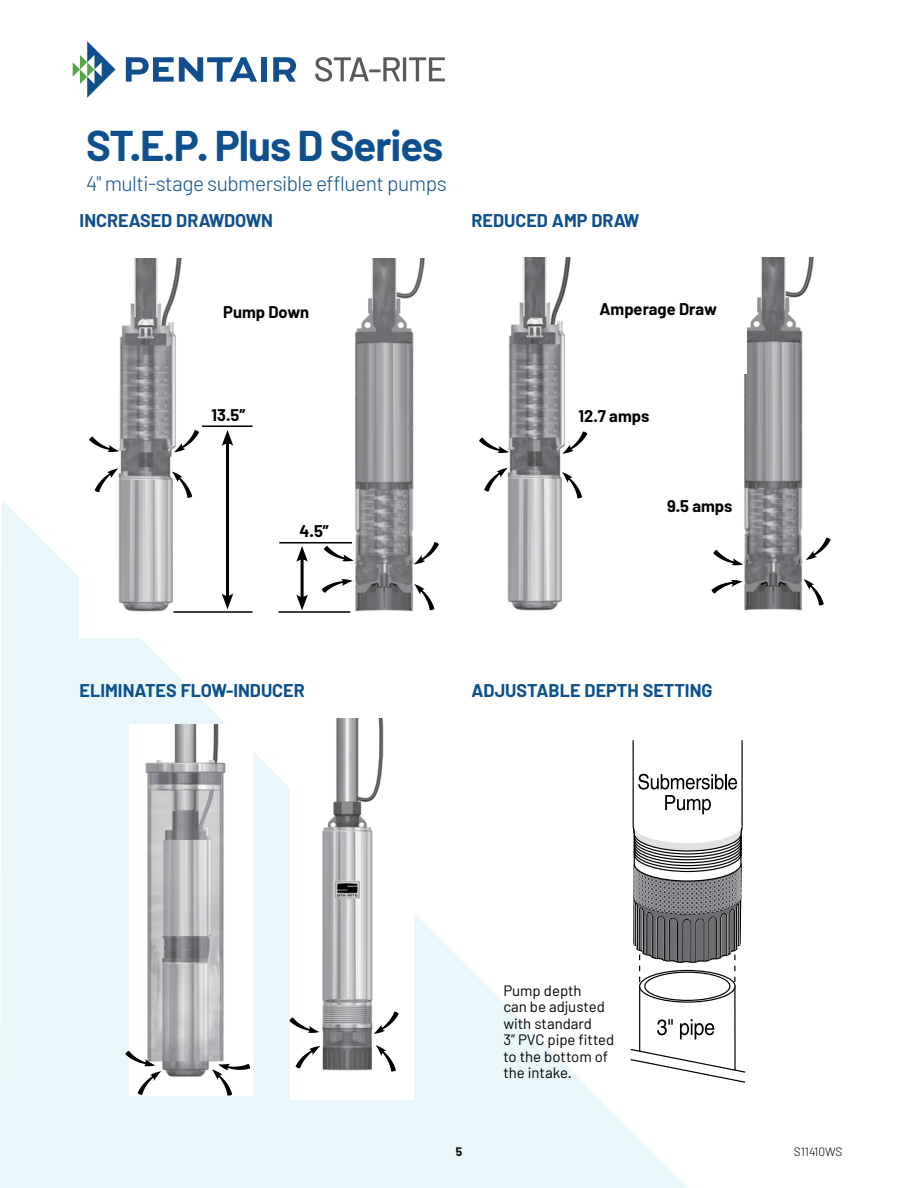
<style>
.page{position:relative;width:918px;height:1188px;background:#fff}
.page>*{position:absolute;margin:0;border:0;box-sizing:border-box;transform-origin:0 0}
.t1{font:700 42px "Barlow";letter-spacing:-.025em;color:#0e4f8e}
.t2{font:300 21px "Barlow";letter-spacing:-.025em;color:#0e4f8e}
.t3{font:700 18px "Barlow";color:#0b508d}
.t4{font:700 18px "Barlow";color:#0e4f8e}
.t5{font:700 16.5px "Barlow";color:#000}
.t6{font:15px/16.5px "Barlow";color:#000}
.t7{font:300 12px "Barlow";color:#000}
.t8{font:700 12px "Barlow";color:#000}
</style>
<div class="page">
<svg style="left:0;top:500px;width:689px;height:688px;fill:#e9f7fb"></svg>
<img style="left:290px;top:718px;width:123px;height:382px">
<img style="left:129px;top:724px;width:123px;height:371px">
<svg style="left:125px;top:1050px;width:37px;height:46px"></svg>
<svg style="left:211px;top:1064px;width:39px;height:33px"></svg>
<svg style="left:289px;top:1017px;width:32px;height:53px"></svg>
<svg style="left:373px;top:1011px;width:27px;height:62px"></svg>
<svg style="left:631px;top:721px;width:115px;height:363px"></svg>
<img style="left:80px;top:258px;width:365px;height:379px">
<hr style="left:301px;top:556px;width:3px;height:44px;background:#000">
<svg style="left:296px;top:546px;width:12px;height:16px"></svg>
<svg style="left:296px;top:594px;width:12px;height:16px"></svg>
<hr style="left:174px;top:611px;width:78px;height:2px;background:#000">
<hr style="left:278px;top:611px;width:72px;height:2px;background:#000">
<svg style="left:174px;top:429px;width:26px;height:27px"></svg>
<svg style="left:88px;top:436px;width:31px;height:20px"></svg>
<svg style="left:93px;top:465px;width:26px;height:28px"></svg>
<svg style="left:171px;top:469px;width:23px;height:30px"></svg>
<svg style="left:413px;top:541px;width:27px;height:27px"></svg>
<svg style="left:323px;top:545px;width:31px;height:21px"></svg>
<svg style="left:321px;top:576px;width:32px;height:17px"></svg>
<svg style="left:414px;top:581px;width:22px;height:30px"></svg>
<div style="left:180px;top:302px;width:173px;height:51px;background:#fff"></div>
<div style="left:179px;top:396px;width:99px;height:34px;background:#fff"></div>
<div style="left:279px;top:512px;width:72px;height:33px;background:#fff"></div>
<hr style="left:226px;top:440px;width:3px;height:159px;background:#000">
<svg style="left:222px;top:430px;width:11px;height:16px"></svg>
<svg style="left:222px;top:593px;width:11px;height:16px"></svg>
<hr style="left:202px;top:425px;width:50px;height:2px;background:#000">
<hr style="left:279px;top:542px;width:73px;height:2px;background:#000">
<img style="left:478px;top:258px;width:336px;height:378px">
<svg style="left:562px;top:430px;width:27px;height:28px"></svg>
<svg style="left:478px;top:437px;width:31px;height:20px"></svg>
<svg style="left:483px;top:464px;width:25px;height:29px"></svg>
<svg style="left:561px;top:469px;width:23px;height:31px"></svg>
<svg style="left:805px;top:536px;width:26px;height:28px"></svg>
<svg style="left:712px;top:549px;width:32px;height:21px"></svg>
<svg style="left:711px;top:576px;width:32px;height:18px"></svg>
<svg style="left:803px;top:576px;width:21px;height:31px"></svg>
<div style="left:570px;top:299px;width:177px;height:75px;background:#fff"></div>
<div style="left:579px;top:400px;width:113px;height:27px;background:#fff"></div>
<div style="left:621px;top:490px;width:111px;height:27px;background:#fff"></div>
<svg style="left:72px;top:41px;width:43px;height:57px"></svg>
<svg style="left:125px;top:57px;width:132px;height:25px"></svg>
<div style="left:261px;top:57px;width:6px;height:25px;background:#114e8e"></div>
<svg style="left:273px;top:57px;width:23px;height:25px"></svg>
<svg style="left:315px;top:57px;width:130px;height:25px"></svg>
<h1 class="t1" style="left:86px;top:120px;width:359px">ST.E.P. Plus D Series</h1>
<h2 class="t2" style="left:86px;top:170px;width:362px">4" multi-stage submersible effluent pumps</h2>
<p class="t4" style="left:80px;top:210px;width:195px">INCREASED DRAWDOWN</p>
<p class="t4" style="left:472px;top:210px;width:169px">REDUCED AMP DRAW</p>
<p class="t5" style="left:223px;top:302px;width:88px">Pump Down</p>
<p class="t5" style="left:600px;top:299px;width:119px">Amperage Draw</p>
<p class="t5" style="left:212px;top:405px;width:35px">13.5”</p>
<p class="t5" style="left:300px;top:521px;width:31px">4.5”</p>
<p class="t5" style="left:579px;top:406px;width:72px">12.7 amps</p>
<p class="t5" style="left:667px;top:496px;width:67px">9.5 amps</p>
<p class="t3" style="left:80px;top:679px;width:227px">ELIMINATES FLOW-INDUCER</p>
<p class="t3" style="left:472px;top:679px;width:242px">ADJUSTABLE DEPTH SETTING</p>
<p class="t6" style="left:503px;top:982px;width:113px">Pump depth<br>can be adjusted with standard<br>3” PVC pipe fitted to the bottom of the intake.</p>
<p class="t8" style="left:456px;top:1144px;width:8px">5</p>
<p class="t7" style="left:794px;top:1144px;width:50px">S11410WS</p>
</div>
